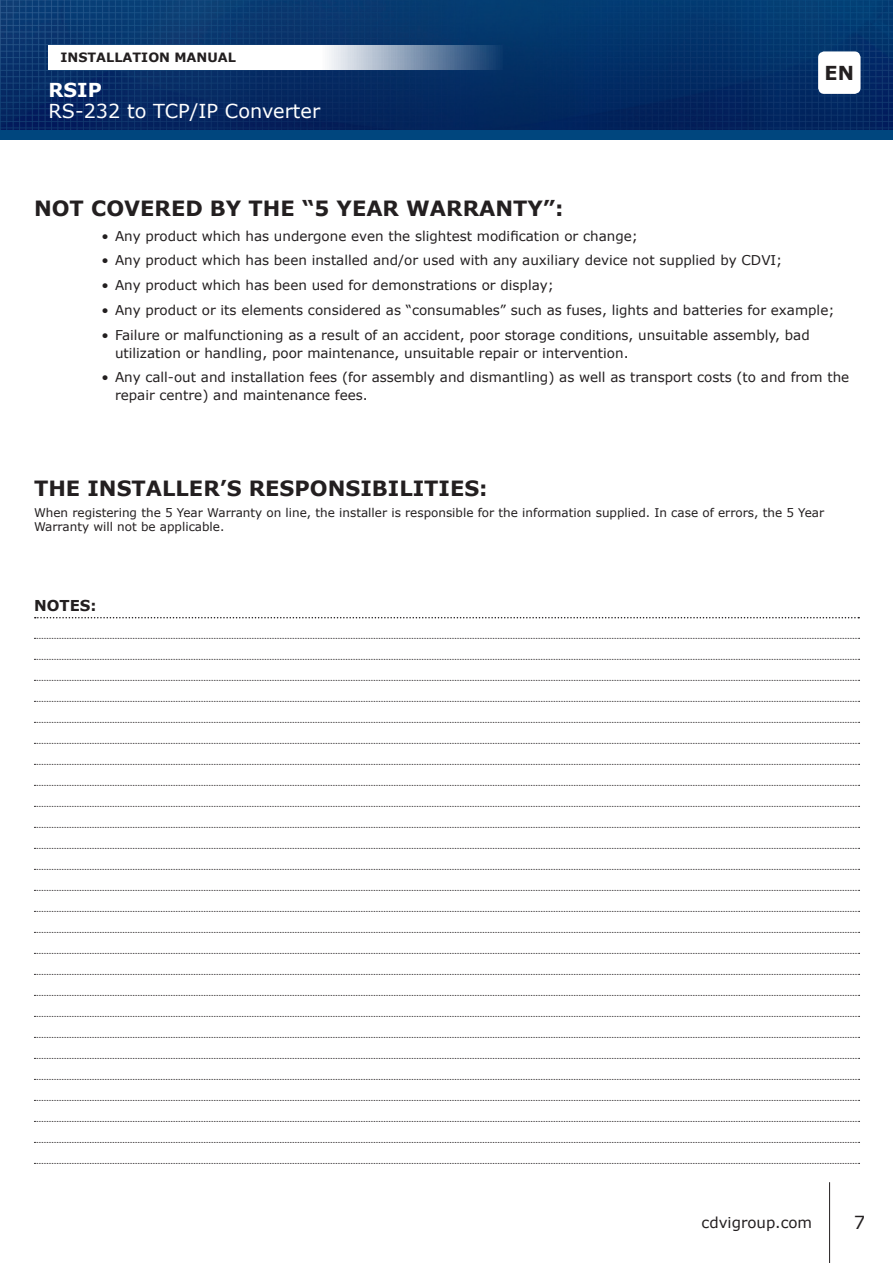
<style>
.page{position:relative;width:893px;height:1263px;background:#fff}
.page>*{position:absolute;margin:0;border:0;box-sizing:border-box;transform-origin:0 0}
.t1{font:700 21px "Verdana";color:#231f20}
.t2{font:19.2px "Verdana";color:#fff}
.t3{font:700 19.2px "Verdana";color:#fff}
.t4{font:700 19.2px "Verdana";color:#231f20}
.t5{font:18px "Verdana";color:#231f20}
.t6{font:15px "Verdana";color:#231f20}
.t7{font:700 15px "Verdana";color:#231f20}
.t8{font:13.5px/18px "Verdana";color:#231f20}
.t9{font:700 12.9px "Verdana";color:#231f20}
.t10{font:12px/14.4px "Verdana";color:#231f20}
</style>
<div class="page">
<hr style="left:829px;top:1182px;width:1px;height:81px;background:#231f20">
<img style="left:0;top:0;width:893px;height:130px">
<svg style="left:48px;top:45px;width:455px;height:25px"></svg>
<div style="left:818px;top:51px;width:42px;height:43px;background:#fff;border-radius:6px"></div>
<div style="left:0;top:130px;width:893px;height:9px;background:#00467e"></div>
<svg style="left:35px;top:617px;width:824px;height:1px"></svg>
<svg style="left:34px;top:638px;width:826px;height:1px"></svg>
<svg style="left:34px;top:659px;width:826px;height:1px"></svg>
<svg style="left:34px;top:680px;width:826px;height:1px"></svg>
<svg style="left:34px;top:701px;width:826px;height:1px"></svg>
<svg style="left:34px;top:722px;width:826px;height:1px"></svg>
<svg style="left:34px;top:743px;width:826px;height:1px"></svg>
<svg style="left:34px;top:764px;width:826px;height:1px"></svg>
<svg style="left:34px;top:785px;width:826px;height:1px"></svg>
<svg style="left:34px;top:806px;width:826px;height:1px"></svg>
<svg style="left:34px;top:827px;width:826px;height:1px"></svg>
<svg style="left:34px;top:848px;width:826px;height:1px"></svg>
<svg style="left:34px;top:869px;width:826px;height:1px"></svg>
<svg style="left:34px;top:890px;width:826px;height:1px"></svg>
<svg style="left:34px;top:911px;width:826px;height:1px"></svg>
<svg style="left:34px;top:932px;width:826px;height:1px"></svg>
<svg style="left:34px;top:953px;width:826px;height:1px"></svg>
<svg style="left:34px;top:974px;width:826px;height:1px"></svg>
<svg style="left:34px;top:995px;width:826px;height:1px"></svg>
<svg style="left:34px;top:1016px;width:826px;height:1px"></svg>
<svg style="left:34px;top:1037px;width:826px;height:1px"></svg>
<svg style="left:34px;top:1058px;width:826px;height:1px"></svg>
<svg style="left:34px;top:1079px;width:826px;height:1px"></svg>
<svg style="left:34px;top:1100px;width:826px;height:1px"></svg>
<svg style="left:34px;top:1121px;width:826px;height:1px"></svg>
<svg style="left:34px;top:1142px;width:826px;height:1px"></svg>
<svg style="left:34px;top:1163px;width:826px;height:1px"></svg>
<p class="t9" style="left:61px;top:49px;width:177px">INSTALLATION MANUAL</p>
<h2 class="t3" style="left:48px;top:76px;width:55px">RSIP</h2>
<h2 class="t2" style="left:48px;top:98px;width:273px">RS-232 to TCP/IP Converter</h2>
<h2 class="t4" style="left:825px;top:59px;width:31px">EN</h2>
<h1 class="t1" style="left:34px;top:193px;width:320px">NOT COVERED BY TH E “5 YEAR</h1>
<h1 class="t1" style="left:406px;top:193px;width:19px">WARRANT</h1>
<h1 class="t1" style="left:527px;top:193px;width:38px">Y”:</h1>
<p class="t8" style="left:102px;top:227px;width:538px">• Any product which has undergone even the slightest modification or change;</p>
<p class="t8" style="left:102px;top:251px;width:682px">• Any product which has been installed and/or used with any auxiliary device not supplied by CDVI;</p>
<p class="t8" style="left:102px;top:276px;width:454px">• Any product which has been used for demonstrations or display;</p>
<p class="t8" style="left:102px;top:301px;width:734px">• Any product or its elements considered as “consumables” such as fuses, lights and batteries for example;</p>
<p class="t8" style="left:115px;top:326px;width:696px;text-indent:-14px">• Failure or malfunctioning as a result of an accident, poor storage conditions, unsuitable assembly, bad utilization or handling, poor maintenance, unsuitable repair or intervention.</p>
<p class="t8" style="left:115px;top:368px;width:736px;text-indent:-14px">• Any call-out and installation fees (for assembly and dismantling) as well as transport costs (to and from the repair centre) and maintenance fees.</p>
<h1 class="t1" style="left:34px;top:473px;width:455px">TH E INSTALLER’S RESPONSIBILITIES:</h1>
<p class="t10" style="left:34px;top:505px;width:792px">When registering the 5 Year Warranty on line, the installer is responsible for the information supplied. In case of errors, the 5 Year<br>Warranty will not be applicable.</p>
<p class="t7" style="left:34px;top:594px;width:64px">NOTES:</p>
<p class="t6" style="left:701px;top:1212px;width:112px">cdvigroup.com</p>
<h3 class="t5" style="left:854px;top:1210px;width:13px">7</h3>
</div>
